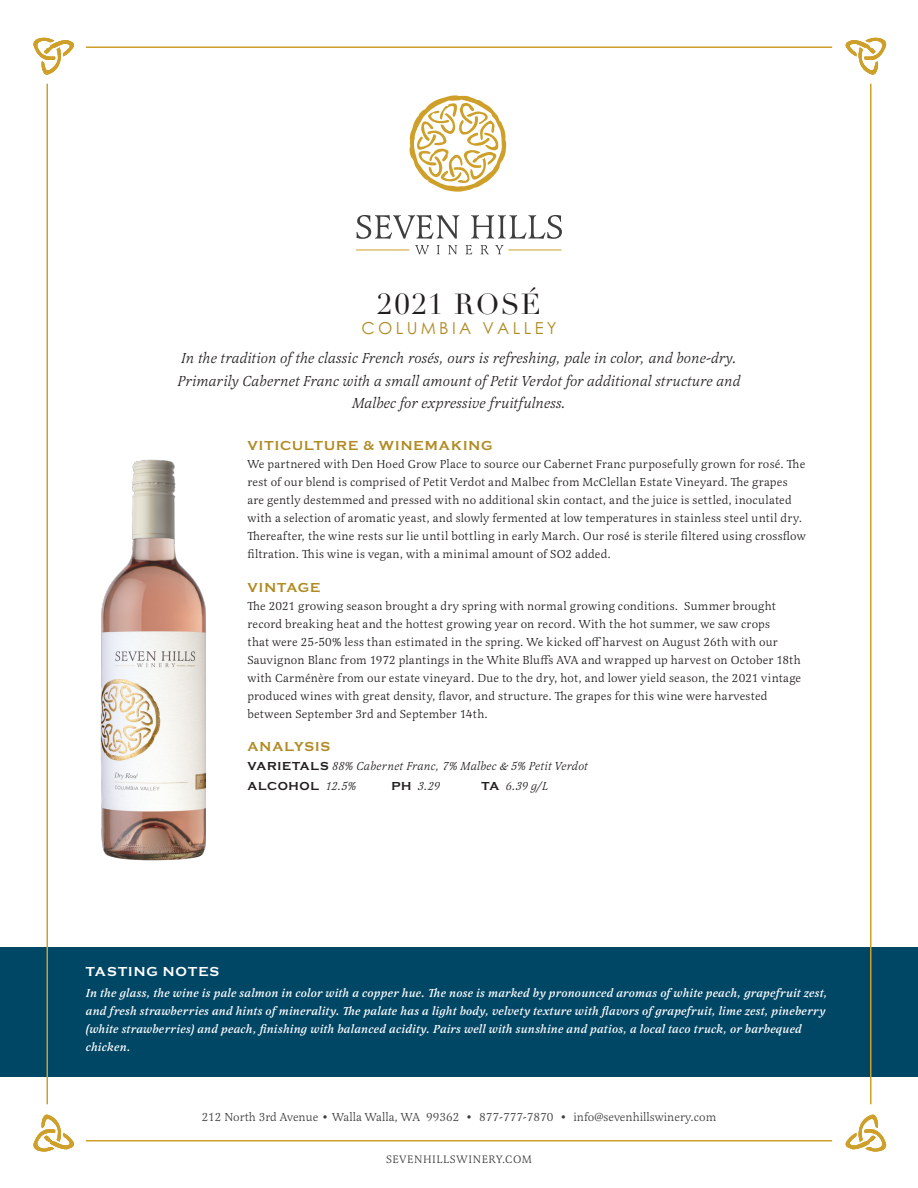
<style>
.page{position:relative;width:918px;height:1188px;background:#fff}
.page>*{position:absolute;margin:0;border:0;box-sizing:border-box;transform-origin:0 0}
.Vintage_Wine_name{font:28.5px "Didot LT Pro";letter-spacing:.055em;color:#231f20}
.AVA{font:16.5px "Century Gothic Pro";letter-spacing:.2em;color:#b18c25}
.Intro_blurb{font:italic 15px/22.5px "Latienne Pro";letter-spacing:.005em;color:#231f20;text-align:center}
.Headers{font:700 13.5px "Copperplate";letter-spacing:.075em;color:#b18c25}
.Key_Facts-_header{font:700 13.5px "Copperplate";letter-spacing:.075em;color:#fff}
.Body_copy{font:12px/18px "Latienne Pro";letter-spacing:.02em;color:#231f20}
.Tasting_Note{font:italic 500 12px/18px "Latienne Pro";letter-spacing:.02em;color:#fff}
.t1{font:12px "Latienne Pro";color:#3e3e3f}
.Analysis-body{font:italic 12px "Latienne Pro";letter-spacing:.02em;color:#231f20}
.Analysis-body-2{font:700 12px "Copperplate";letter-spacing:.055em;color:#231f20}
.t2{font:11.25px "Latienne Pro";letter-spacing:.045em;color:#3e3e3f}
.s1{font-family:"Copperplate";font-weight:700;font-style:normal}
.s2{font-family:"Latienne Pro";font-weight:400;font-style:italic}
</style>
<div class="page">
<div style="left:0;top:947px;width:918px;height:130px;background:#004665"></div>
<svg style="left:357px;top:215px;width:102px;height:24px"></svg>
<svg style="left:471px;top:215px;width:91px;height:24px"></svg>
<svg style="left:415px;top:245px;width:14px;height:9px"></svg>
<svg style="left:437px;top:245px;width:3px;height:9px"></svg>
<svg style="left:448px;top:245px;width:9px;height:9px"></svg>
<svg style="left:466px;top:245px;width:6px;height:9px"></svg>
<svg style="left:481px;top:245px;width:8px;height:9px"></svg>
<svg style="left:495px;top:245px;width:9px;height:9px"></svg>
<hr style="left:508px;top:250px;width:54px;height:1px;background:#cea029">
<hr style="left:356px;top:250px;width:53px;height:1px;background:#cea029">
<svg style="left:409px;top:95px;width:97px;height:97px"></svg>
<svg style="left:33px;top:37px;width:41px;height:38px"></svg>
<svg style="left:845px;top:37px;width:42px;height:38px"></svg>
<svg style="left:33px;top:1114px;width:41px;height:38px"></svg>
<svg style="left:845px;top:1114px;width:42px;height:38px"></svg>
<hr style="left:86px;top:46px;width:746px;height:2px;background:#cea029">
<hr style="left:86px;top:1140px;width:746px;height:2px;background:#cea029">
<hr style="left:46px;top:84px;width:2px;height:1020px;background:#cea029">
<hr style="left:870px;top:84px;width:2px;height:1020px;background:#cea029">
<img style="left:100px;top:459px;width:106px;height:402px">
<p class="Vintage_Wine_name" style="left:377px;top:287px;width:165px">2021 ROSÉ</p>
<p class="AVA" style="left:361px;top:318px;width:197px">COLUMBIA VALLEY</p>
<p class="Intro_blurb" style="left:177px;top:347px;width:565px">In the tradition of the classic French rosés, ours is refreshing, pale in color, and bone-dry.<br>Primarily Cabernet Franc with a small amount of Petit Verdot for additional structure and<br>Malbec for expressive fruitfulness.</p>
<p class="Headers" style="left:247px;top:438px;width:247px">VITICULTURE &amp; WINEMAKING</p>
<p class="Body_copy" style="left:247px;top:456px;width:560px">We partnered with Den Hoed Grow Place to source our Cabernet Franc purposefully grown for rosé. The rest of our blend is comprised of Petit Verdot and Malbec from McClellan Estate Vineyard. The grapes are gently destemmed and pressed with no additional skin contact, and the juice is settled, inoculated with a selection of aromatic yeast, and slowly fermented at low temperatures in stainless steel until dry.<br>Thereafter, the wine rests sur lie until bottling in early March. Our rosé is sterile filtered using crossflow filtration. This wine is vegan, with a minimal amount of SO2 added.</p>
<p class="Headers" style="left:247px;top:579px;width:75px">VINTAGE</p>
<p class="Body_copy" style="left:247px;top:597px;width:555px">The 2021 growing season brought a dry spring with normal growing conditions. Summer brought record breaking heat and the hottest growing year on record. With the hot summer, we saw crops<br>that were 25-50% less than estimated in the spring. We kicked off harvest on August 26th with our Sauvignon Blanc from 1972 plantings in the White Bluffs AVA and wrapped up harvest on October 18th with Carménère from our estate vineyard. Due to the dry, hot, and lower yield season, the 2021 vintage produced wines with great density, flavor, and structure. The grapes for this wine were harvested between September 3rd and September 14th.</p>
<p class="Headers" style="left:247px;top:739px;width:84px">ANALYSIS</p>
<p class="Analysis-body" style="left:247px;top:759px;width:342px"><span class="s1">VARIETALS</span> 88% Cabernet Franc, 7% Malbec &amp; 5% Petit Verdot</p>
<p class="Analysis-body-2" style="left:247px;top:779px;width:110px">ALCOHOL <span class="s2">12.5%</span></p>
<p class="Analysis-body" style="left:391px;top:779px;width:50px"><span class="s1">PH</span> 3.29</p>
<p class="Analysis-body" style="left:481px;top:779px;width:68px"><span class="s1">TA</span> 6.39 g/L</p>
<p class="Key_Facts-_header" style="left:86px;top:964px;width:135px">TASTING NOTES</p>
<p class="Tasting_Note" style="left:86px;top:985px;width:743px">In the glass, the wine is pale salmon in color with a copper hue. The nose is marked by pronounced aromas of white peach, grapefruit zest, and fresh strawberries and hints of minerality. The palate has a light body, velvety texture with flavors of grapefruit, lime zest, pineberry (white strawberries) and peach, finishing with balanced acidity. Pairs well with sunshine and patios, a local taco truck, or barbequed chicken.</p>
<p class="t1" style="left:202px;top:1110px;width:516px">212 North 3rd Avenue • Walla Walla, WA 99362 • 877-777-7870 • info@sevenhillswinery.com</p>
<p class="t2" style="left:386px;top:1153px;width:147px">SEVENHILLSWINERY.COM</p>
</div>
